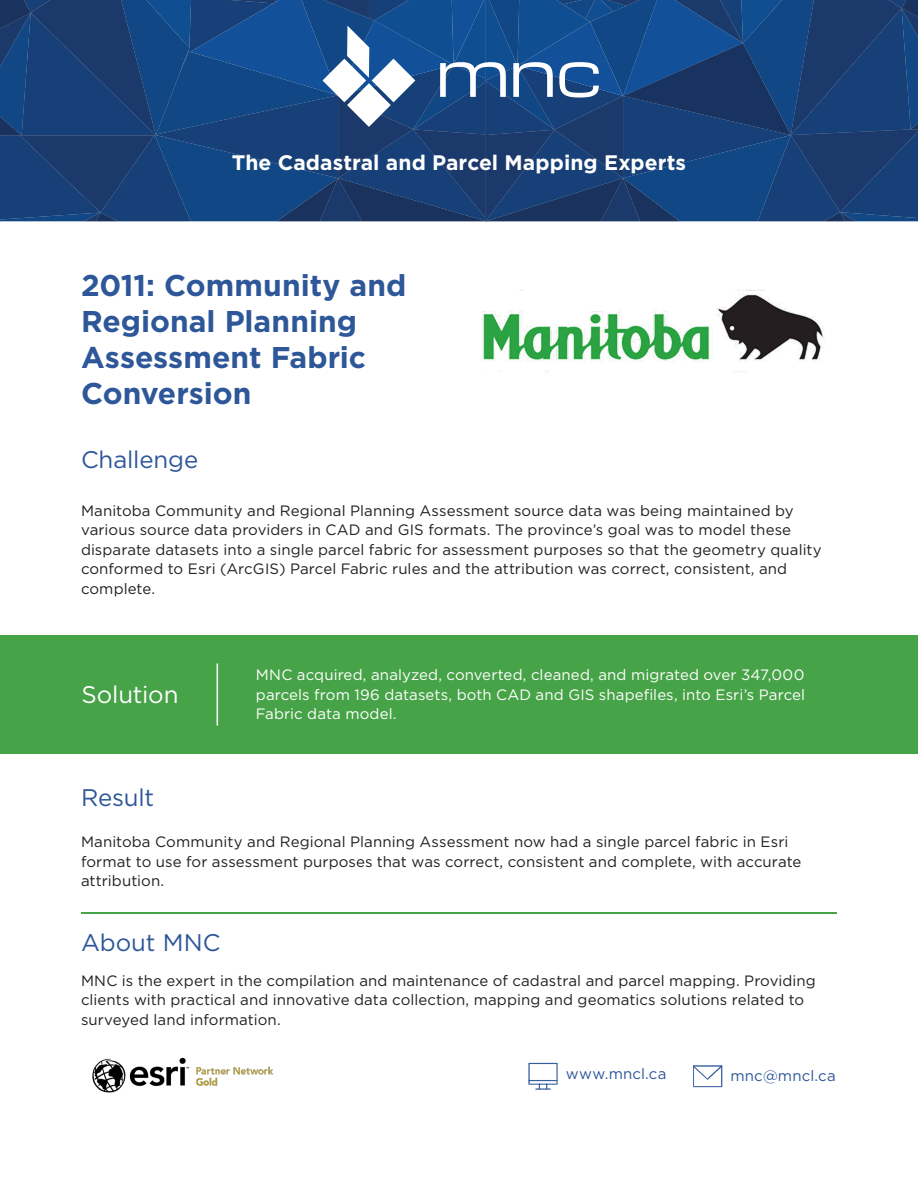
<style>
.page{position:relative;width:918px;height:1188px;background:#fff}
.page>*{position:absolute;margin:0;border:0;box-sizing:border-box;transform-origin:0 0}
.t1{font:700 30px/36px "Gotham";color:#2e5799}
.Subtitle{font:24px "Gotham";letter-spacing:-.005em;color:#2e5799}
.Subtitle-2{font:24px "Gotham";letter-spacing:-.005em;color:#fff}
.Subtitle__logo{font:700 21px "Gotham";letter-spacing:.005em;color:#fff}
.Body{font:15px/19.5px "Gotham";letter-spacing:.005em;color:#231f20}
.Body-2{font:15px/19.5px "Gotham";letter-spacing:.005em;color:#fff;text-align:justify}
.Contact{font:15px "Gotham";letter-spacing:.01em;color:#2e5799}
</style>
<div class="page">
<svg style="left:0;top:0;width:918px;height:222px;background:#1d477e"></svg>
<img style="left:481px;top:289px;width:343px;height:83px">
<div style="left:0;top:635px;width:918px;height:119px;background:#47a347"></div>
<hr style="left:217px;top:663px;width:1px;height:63px;background:#fff">
<img style="left:92px;top:1057px;width:182px;height:36px">
<hr style="left:81px;top:912px;width:756px;height:2px;background:#47a347">
<svg style="left:528px;top:1063px;width:30px;height:27px"></svg>
<svg style="left:693px;top:1065px;width:29px;height:22px"></svg>
<p class="Subtitle__logo" style="left:232px;top:151px;width:456px">The Cadastral and Parcel Mapping Experts</p>
<p class="t1" style="left:81px;top:266px;width:327px">2011: Community and<br>Regional Planning<br>Assessment Fabric<br>Conversion</p>
<p class="Subtitle" style="left:81px;top:446px;width:119px">Challenge</p>
<p class="Body" style="left:81px;top:500px;width:742px">Manitoba Community and Regional Planning Assessment source data was being maintained by various source data providers in CAD and GIS formats. The province’s goal was to model these disparate datasets into a single parcel fabric for assessment purposes so that the geometry quality conformed to Esri (ArcGIS) Parcel Fabric rules and the attribution was correct, consistent, and complete.</p>
<p class="Subtitle-2" style="left:81px;top:681px;width:99px">Solution</p>
<p class="Body-2" style="left:256px;top:665px;width:551px">MNC acquired, analyzed, converted, cleaned, and migrated over 347,000 parcels from 196 datasets, both CAD and GIS shapefiles, into Esri’s Parcel Fabric data model.</p>
<p class="Subtitle" style="left:81px;top:784px;width:75px">Result</p>
<p class="Body" style="left:81px;top:832px;width:722px">Manitoba Community and Regional Planning Assessment now had a single parcel fabric in Esri format to use for assessment purposes that was correct, consistent and complete, with accurate attribution.</p>
<p class="Subtitle" style="left:81px;top:929px;width:141px">About MNC</p>
<p class="Body" style="left:81px;top:970px;width:736px">MNC is the expert in the compilation and maintenance of cadastral and parcel mapping. Providing clients with practical and innovative data collection, mapping and geomatics solutions related to surveyed land information.</p>
<p class="Contact" style="left:566px;top:1066px;width:102px">www.mncl.ca</p>
<p class="Contact" style="left:730px;top:1067px;width:107px">mnc@mncl.ca</p>
</div>
